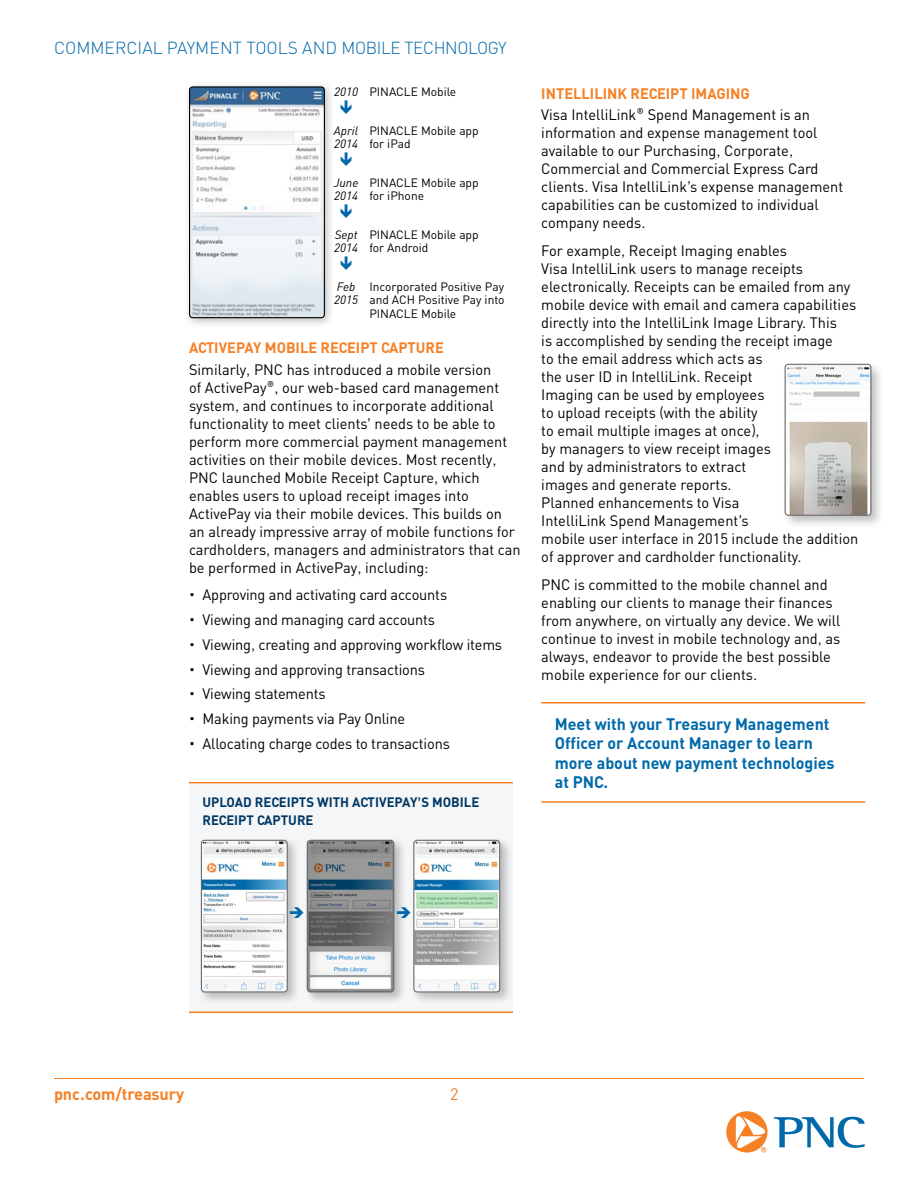
<style>
.page{position:relative;width:918px;height:1188px;background:#fff}
.page>*{position:absolute;margin:0;border:0;box-sizing:border-box;transform-origin:0 0}
.t1{font:300 17.25px "PNC Sans";color:#0069aa}
.t2{font:700 16.5px/19.5px "PNC Sans";color:#0069aa}
.t3{font:700 16.5px "PNC Sans";letter-spacing:-.01em;color:#f58025}
.t4{font:16.5px "PNC Sans";color:#f58025}
.t5{font:15px/18px "PNC Sans";color:#000}
.t6{font:700 15px "PNC Sans";color:#f58025}
.t7{font:700 13.5px/18px "PNC Sans";color:#003764}
.t8{font:12px/13.5px "PNC Sans";color:#000}
.t9{font:italic 12px/13.5px "PNC Sans";color:#000}
.s1{font-style:italic}
</style>
<div class="page">
<svg style="left:774px;top:1117px;width:91px;height:31px"></svg>
<svg style="left:726px;top:1111px;width:42px;height:42px"></svg>
<hr style="left:54px;top:1078px;width:810px;height:1px;background:#f58025">
<div style="left:183px;top:81px;width:152px;height:247px;background:#000;opacity:.25"></div>
<img style="left:190px;top:88px;width:134px;height:230px">
<div style="left:189px;top:86px;width:136px;height:232px;border:1px solid #000;border-radius:3px"></div>
<div style="left:189px;top:783px;width:324px;height:229px;background:#f5f6f7"></div>
<hr style="left:189px;top:782px;width:324px;height:1px;background:#f58025">
<hr style="left:189px;top:1012px;width:324px;height:1px;background:#f58025">
<div style="left:781px;top:360px;width:104px;height:169px;background:#000;opacity:.25"></div>
<img style="left:787px;top:367px;width:82px;height:147px">
<div style="left:785px;top:364px;width:86px;height:152px;border:1px solid #6d6e71;border-radius:3px"></div>
<hr style="left:541px;top:702px;width:324px;height:2px;background:#f58025">
<hr style="left:541px;top:801px;width:324px;height:2px;background:#f58025">
<div style="left:197px;top:836px;width:104px;height:169px;background:#000;opacity:.25"></div>
<img style="left:202px;top:840px;width:85px;height:151px">
<div style="left:201px;top:840px;width:87px;height:153px;border:1px solid #6d6e71;border-radius:3px"></div>
<div style="left:410px;top:836px;width:103px;height:169px;background:#000;opacity:.25"></div>
<img style="left:414px;top:840px;width:85px;height:151px">
<div style="left:413px;top:840px;width:87px;height:153px;border:1px solid #6d6e71;border-radius:3px"></div>
<div style="left:303px;top:836px;width:104px;height:169px;background:#000;opacity:.25"></div>
<div style="left:307px;top:840px;width:87px;height:153px;border:2px solid #6d6e71;border-radius:3px"></div>
<svg style="left:290px;top:907px;width:14px;height:11px"></svg>
<svg style="left:397px;top:907px;width:14px;height:11px"></svg>
<p class="t1" style="left:54px;top:37px;width:454px">COMMERCIAL PAYMENT TOOLS AND MOBILE TECHNOLOGY</p>
<p class="t8" style="left:334px;top:85px;width:124px"><span class="s1">2010</span> PINACLE Mobile</p>
<p class="t9" style="left:334px;top:123px;width:26px">April<br>2014</p>
<p class="t8" style="left:369px;top:123px;width:111px">PINACLE Mobile app for iPad</p>
<p class="t9" style="left:334px;top:175px;width:26px">June<br>2014</p>
<p class="t8" style="left:369px;top:175px;width:111px">PINACLE Mobile app for iPhone</p>
<p class="t9" style="left:334px;top:228px;width:25px">Sept<br>2014</p>
<p class="t8" style="left:369px;top:228px;width:111px">PINACLE Mobile app for Android</p>
<p class="t9" style="left:334px;top:280px;width:25px">Feb<br>2015</p>
<p class="t8" style="left:369px;top:280px;width:137px;text-align:justify">Incorporated Positive Pay and ACH Positive Pay into PINACLE Mobile</p>
<p class="t6" style="left:189px;top:338px;width:256px">ACTIVEPAY MOBILE RECEIPT CAPTURE</p>
<p class="t5" style="left:189px;top:360px;width:333px">Similarly, PNC has introduced a mobile version<br>of ActivePay®, our web-based card management system, and continues to incorporate additional functionality to meet clients’ needs to be able to perform more commercial payment management activities on their mobile devices. Most recently, PNC launched Mobile Receipt Capture, which enables users to upload receipt images into ActivePay via their mobile devices. This builds on an already impressive array of mobile functions for cardholders, managers and administrators that can be performed in ActivePay, including:</p>
<p class="t5" style="left:189px;top:586px;width:260px">• Approving and activating card accounts</p>
<p class="t5" style="left:189px;top:610px;width:248px">• Viewing and managing card accounts</p>
<p class="t5" style="left:189px;top:635px;width:315px">• Viewing, creating and approving workflow items</p>
<p class="t5" style="left:189px;top:660px;width:238px">• Viewing and approving transactions</p>
<p class="t5" style="left:189px;top:685px;width:138px">• Viewing statements</p>
<p class="t5" style="left:189px;top:709px;width:218px">• Making payments via Pay Online</p>
<p class="t5" style="left:189px;top:734px;width:262px">• Allocating charge codes to transactions</p>
<p class="t7" style="left:202px;top:793px;width:278px">UPLOAD RECEIPTS WITH ACTIVEPAY’S MOBILE<br>RECEIPT CAPTURE</p>
<p class="t6" style="left:541px;top:84px;width:210px">INTELLILINK RECEIPT IMAGING</p>
<p class="t5" style="left:541px;top:105px;width:303px">Visa IntelliLink® Spend Management is an information and expense management tool available to our Purchasing, Corporate, Commercial and Commercial Express Card clients. Visa IntelliLink’s expense management capabilities can be customized to individual company needs.</p>
<p class="t5" style="left:541px;top:241px;width:319px">For example, Receipt Imaging enables<br>Visa IntelliLink users to manage receipts electronically. Receipts can be emailed from any mobile device with email and camera capabilities directly into the IntelliLink Image Library. This<br>is accomplished by sending the receipt image<br>to the email address which acts as<br>the user ID in IntelliLink. Receipt<br>Imaging can be used by employees<br>to upload receipts (with the ability<br>to email multiple images at once),<br>by managers to view receipt images<br>and by administrators to extract<br>images and generate reports.<br>Planned enhancements to Visa<br>IntelliLink Spend Management’s<br>mobile user interface in 2015 include the addition of approver and cardholder functionality.</p>
<p class="t5" style="left:541px;top:575px;width:301px">PNC is committed to the mobile channel and enabling our clients to manage their finances from anywhere, on virtually any device. We will continue to invest in mobile technology and, as always, endeavor to provide the best possible mobile experience for our clients.</p>
<p class="t2" style="left:555px;top:714px;width:281px">Meet with your Treasury Management<br>Officer or Account Manager to learn more about new payment technologies at PNC.</p>
<p class="t3" style="left:54px;top:1083px;width:132px">pnc.com/treasury</p>
<p class="t4" style="left:450px;top:1084px;width:10px">2</p>
</div>
